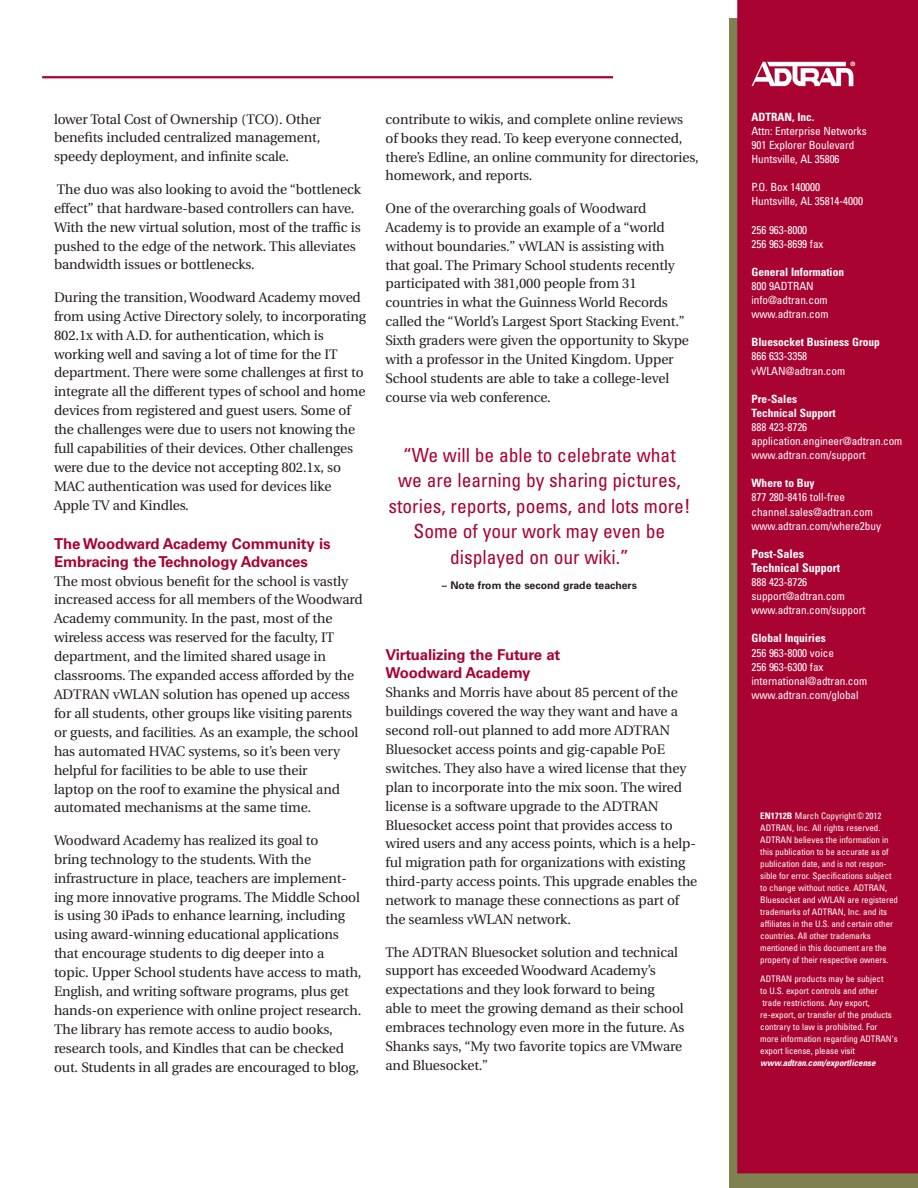
<style>
.page{position:relative;width:918px;height:1188px;background:#fff}
.page>*{position:absolute;margin:0;border:0;box-sizing:border-box;transform-origin:0 0}
.t1{font:condensed 19.5px/25.5px "Univers";color:#a90332;text-align:center}
.t2{font:700 15px/18px "Univers";letter-spacing:-.01em;color:#a90332}
.t3{font:13.8px/18.9px "Utopia";letter-spacing:-.01em;color:#231f20}
.t4{font:700 condensed 12px/14.1px "Univers";color:#fff}
.t5{font:700 condensed 11.4px/14.1px "Univers";color:#fff}
.t6{font:condensed 11.25px/14.1px "Univers";letter-spacing:-.005em;color:#fff}
.t7{font:700 10.5px "Univers";color:#231f20}
.t8{font:condensed 9px/12px "Univers";letter-spacing:-.005em;color:#fff}
.t9{font:italic 700 condensed 9px "Univers";letter-spacing:-.005em;color:#fff}
.s1{font-weight:700}
</style>
<div class="page">
<div style="left:729px;top:19px;width:189px;height:1169px;background:#7f8250"></div>
<div style="left:737px;top:0;width:181px;height:1173px;background:#a90332"></div>
<svg style="left:752px;top:62px;width:103px;height:24px;background:#db96a9"></svg>
<hr style="left:42px;top:76px;width:571px;height:2px;background:#a90332">
<p class="t3" style="left:54px;top:110px;width:269px;text-align:justify">lower Total Cost of Ownership (TCO). Other benefits included centralized management, speedy deployment, and infinite scale.</p>
<p class="t3" style="left:54px;top:180px;width:309px">The duo was also looking to avoid the “bottleneck effect” that hardware-based controllers can have.<br>With the new virtual solution, most of the traffic is pushed to the edge of the network. This alleviates bandwidth issues or bottlenecks.</p>
<p class="t3" style="left:54px;top:288px;width:314px">During the transition, Woodward Academy moved from using Active Directory solely, to incorporating 802.1x with A.D. for authentication, which is working well and saving a lot of time for the IT department. There were some challenges at first to integrate all the different types of school and home devices from registered and guest users. Some of the challenges were due to users not knowing the full capabilities of their devices. Other challenges were due to the device not accepting 802.1x, so MAC authentication was used for devices like Apple TV and Kindles.</p>
<p class="t2" style="left:54px;top:535px;width:278px">The Woodward Academy Community is<br>Embracing the Technology Advances</p>
<p class="t3" style="left:54px;top:572px;width:310px">The most obvious benefit for the school is vastly increased access for all members of the Woodward Academy community. In the past, most of the wireless access was reserved for the faculty, IT department, and the limited shared usage in classrooms. The expanded access afforded by the ADTRAN vWLAN solution has opened up access for all students, other groups like visiting parents or guests, and facilities. As an example, the school has automated HVAC systems, so it’s been very helpful for facilities to be able to use their<br>laptop on the roof to examine the physical and automated mechanisms at the same time.</p>
<p class="t3" style="left:54px;top:831px;width:309px">Woodward Academy has realized its goal to<br>bring technology to the students. With the infrastructure in place, teachers are implement&shy;ing more innovative programs. The Middle School is using 30 iPads to enhance learning, including using award-winning educational applications that encourage students to dig deeper into a topic. Upper School students have access to math, English, and writing software programs, plus get hands-on experience with online project research.<br>The library has remote access to audio books, research tools, and Kindles that can be checked out. Students in all grades are encouraged to blog,</p>
<p class="t3" style="left:386px;top:110px;width:315px">contribute to wikis, and complete online reviews of books they read. To keep everyone connected, there’s Edline, an online community for directories, homework, and reports.</p>
<p class="t3" style="left:386px;top:199px;width:305px">One of the overarching goals of Woodward Academy is to provide an example of a “world without boundaries.” vWLAN is assisting with that goal. The Primary School students recently participated with 381,000 people from 31 countries in what the Guinness World Records called the “World’s Largest Sport Stacking Event.” Sixth graders were given the opportunity to Skype with a professor in the United Kingdom. Upper School students are able to take a college-level course via web conference.</p>
<h1 class="t1" style="left:388px;top:442px;width:304px">“We will be able to celebrate what<br>we are learning by sharing pictures, stories, reports, poems, and lots more!<br>Some of your work may even be displayed on our wiki.”</h1>
<p class="t7" style="left:442px;top:579px;width:196px">– Note from the second grade teachers</p>
<p class="t2" style="left:386px;top:646px;width:176px">Virtualizing the Future at<br>Woodward Academy</p>
<p class="t3" style="left:386px;top:683px;width:313px">Shanks and Morris have about 85 percent of the buildings covered the way they want and have a second roll-out planned to add more ADTRAN Bluesocket access points and gig-capable PoE switches. They also have a wired license that they plan to incorporate into the mix soon. The wired license is a software upgrade to the ADTRAN Bluesocket access point that provides access to wired users and any access points, which is a help&shy;ful migration path for organizations with existing third-party access points. This upgrade enables the network to manage these connections as part of the seamless vWLAN network.</p>
<p class="t3" style="left:386px;top:943px;width:301px">The ADTRAN Bluesocket solution and technical support has exceeded Woodward Academy’s expectations and they look forward to being<br>able to meet the growing demand as their school embraces technology even more in the future. As Shanks says, “My two favorite topics are VMware and Bluesocket.”</p>
<p class="t5" style="left:752px;top:110px;width:64px">ADTRAN, Inc.</p>
<p class="t6" style="left:752px;top:124px;width:117px">Attn: Enterprise Networks<br>901 Explorer Boulevard<br>Huntsville, AL 35806</p>
<p class="t6" style="left:752px;top:180px;width:113px">P.O. Box 140000<br>Huntsville, AL 35814-4000</p>
<p class="t6" style="left:752px;top:222px;width:74px">256 963-8000<br>256 963-8699 fax</p>
<p class="t5" style="left:752px;top:265px;width:94px">General Information</p>
<p class="t6" style="left:752px;top:279px;width:78px">800 9ADTRAN info@adtran.com www.adtran.com</p>
<p class="t5" style="left:752px;top:335px;width:130px">Bluesocket Business Group</p>
<p class="t6" style="left:752px;top:349px;width:95px">866 633-3358 vWLAN@adtran.com</p>
<p class="t5" style="left:752px;top:392px;width:86px">Pre-Sales<br>Technical Support</p>
<p class="t6" style="left:752px;top:420px;width:152px">888 423-8726 application.engineer@adtran.com www.adtran.com/support</p>
<p class="t5" style="left:752px;top:476px;width:65px">Where to Buy</p>
<p class="t6" style="left:752px;top:490px;width:131px">877 280-8416 toll-free channel.sales@adtran.com www.adtran.com/where2buy</p>
<p class="t4" style="left:752px;top:546px;width:90px">Post-Sales<br>Technical Support</p>
<p class="t6" style="left:752px;top:575px;width:116px">888 423-8726 support@adtran.com www.adtran.com/support</p>
<p class="t5" style="left:752px;top:631px;width:76px">Global Inquiries</p>
<p class="t6" style="left:752px;top:645px;width:117px">256 963-8000 voice<br>256 963-6300 fax international@adtran.com www.adtran.com/global</p>
<p class="t8" style="left:760px;top:810px;width:139px"><span class="s1">EN1712B</span> March Copyright © 2012<br>ADTRAN, Inc. All rights reserved.<br>ADTRAN believes the information in this publication to be accurate as of publication date, and is not respon&shy;sible for error. Specifications subject to change without notice. ADTRAN, Bluesocket and vWLAN are registered trademarks of ADTRAN, Inc. and its affiliates in the U.S. and certain other countries. All other trademarks mentioned in this document are the property of their respective owners.</p>
<p class="t8" style="left:760px;top:973px;width:139px">ADTRAN products may be subject<br>to U.S. export controls and other trade restrictions. Any export, re-export, or transfer of the products contrary to law is prohibited. For more information regarding ADTRAN‘s export license, please visit</p>
<p class="t9" style="left:760px;top:1057px;width:117px">www.adtran.com/exportlicense</p>
</div>
